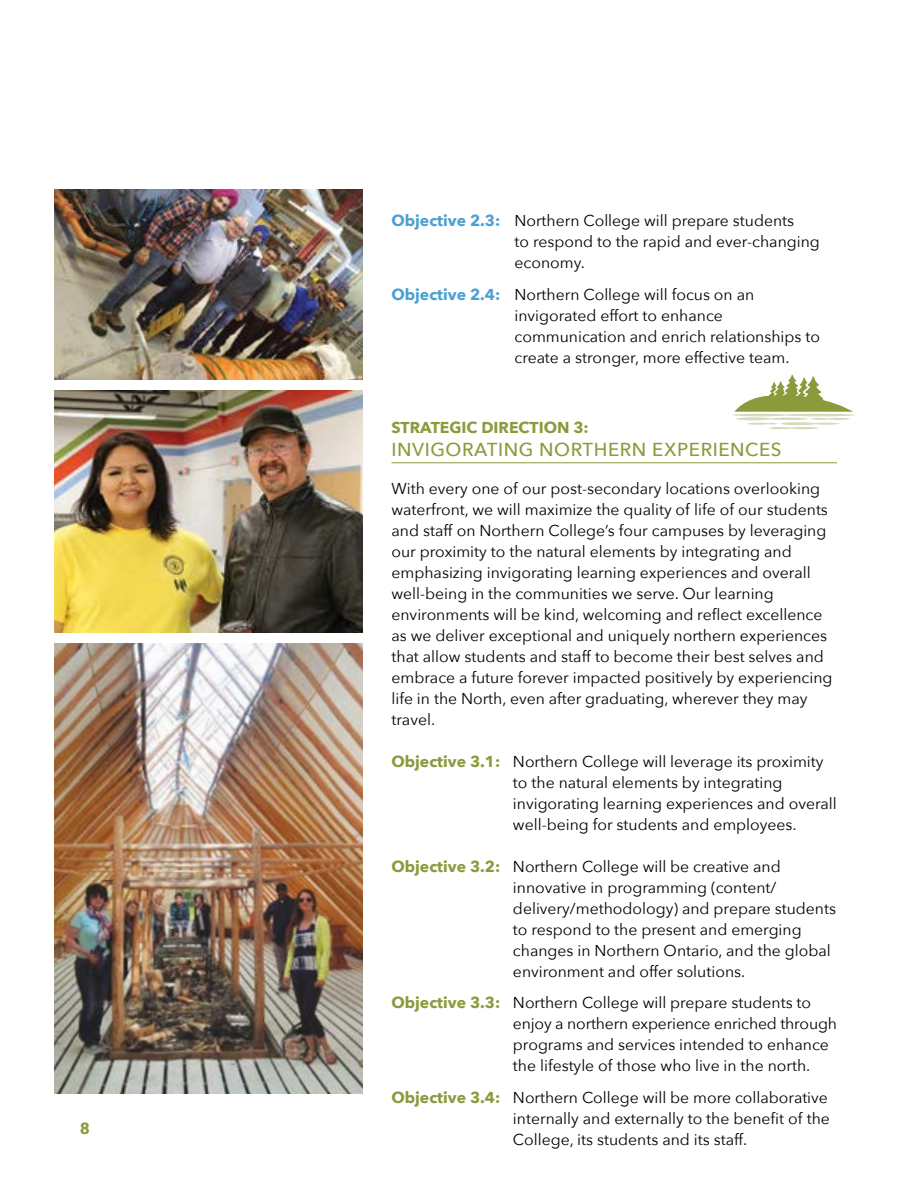
<style>
.page{position:relative;width:918px;height:1188px;background:#fff}
.page>*{position:absolute;margin:0;border:0;box-sizing:border-box;transform-origin:0 0}
.t1{font:500 18.75px "Avenir Next";letter-spacing:.03em;color:#8b9b3c}
.t2{font:15.75px/21px "Avenir Next";color:#000}
.t3{font:700 15.75px "Avenir Next";color:#8b9b3c}
.s1{font-weight:700;color:#4ca1d1}
.s2{font-weight:700;color:#8b9b3c}
</style>
<div class="page">
<hr style="left:392px;top:462px;width:445px;height:1px;background:#8b9b3c">
<img style="left:54px;top:390px;width:309px;height:243px">
<img style="left:54px;top:644px;width:309px;height:450px">
<svg style="left:732px;top:375px;width:123px;height:54px"></svg>
<img style="left:54px;top:189px;width:309px;height:190px">
<p class="t3" style="left:80px;top:1114px;width:12px">8</p>
<p class="t2" style="left:515px;top:210px;width:307px;text-indent:-123px"><span class="s1">Objective 2.3:</span> Northern College will prepare students<br>to respond to the rapid and ever-changing economy.</p>
<p class="t2" style="left:515px;top:283px;width:307px;text-indent:-123px"><span class="s1">Objective 2.4:</span> Northern College will focus on an invigorated effort to enhance communication and enrich relationships to create a stronger, more effective team.</p>
<p class="t3" style="left:392px;top:414px;width:199px">STRATEGIC DIRECTION 3:</p>
<p class="t1" style="left:392px;top:433px;width:392px">INVIGORATING NORTHERN EXPERIENCES</p>
<p class="t2" style="left:392px;top:477px;width:443px">With every one of our post-secondary locations overlooking waterfront, we will maximize the quality of life of our students and staff on Northern College’s four campuses by leveraging our proximity to the natural elements by integrating and emphasizing invigorating learning experiences and overall well-being in the communities we serve. Our learning environments will be kind, welcoming and reflect excellence as we deliver exceptional and uniquely northern experiences that allow students and staff to become their best selves and embrace a future forever impacted positively by experiencing life in the North, even after graduating, wherever they may travel.</p>
<p class="t2" style="left:513px;top:750px;width:325px;text-indent:-121px"><span class="s2">Objective 3.1:</span> Northern College will leverage its proximity to the natural elements by integrating invigorating learning experiences and overall well-being for students and employees.</p>
<p class="t2" style="left:513px;top:855px;width:325px;text-indent:-121px"><span class="s2">Objective 3.2:</span> Northern College will be creative and innovative in programming (content/ delivery/methodology) and prepare students to respond to the present and emerging changes in Northern Ontario, and the global environment and offer solutions.</p>
<p class="t2" style="left:513px;top:992px;width:325px;text-indent:-121px"><span class="s2">Objective 3.3:</span> Northern College will prepare students to enjoy a northern experience enriched through programs and services intended to enhance the lifestyle of those who live in the north.</p>
<p class="t2" style="left:513px;top:1086px;width:318px;text-indent:-121px"><span class="s2">Objective 3.4:</span> Northern College will be more collaborative internally and externally to the benefit of the<br>College, its students and its staff.</p>
</div>
